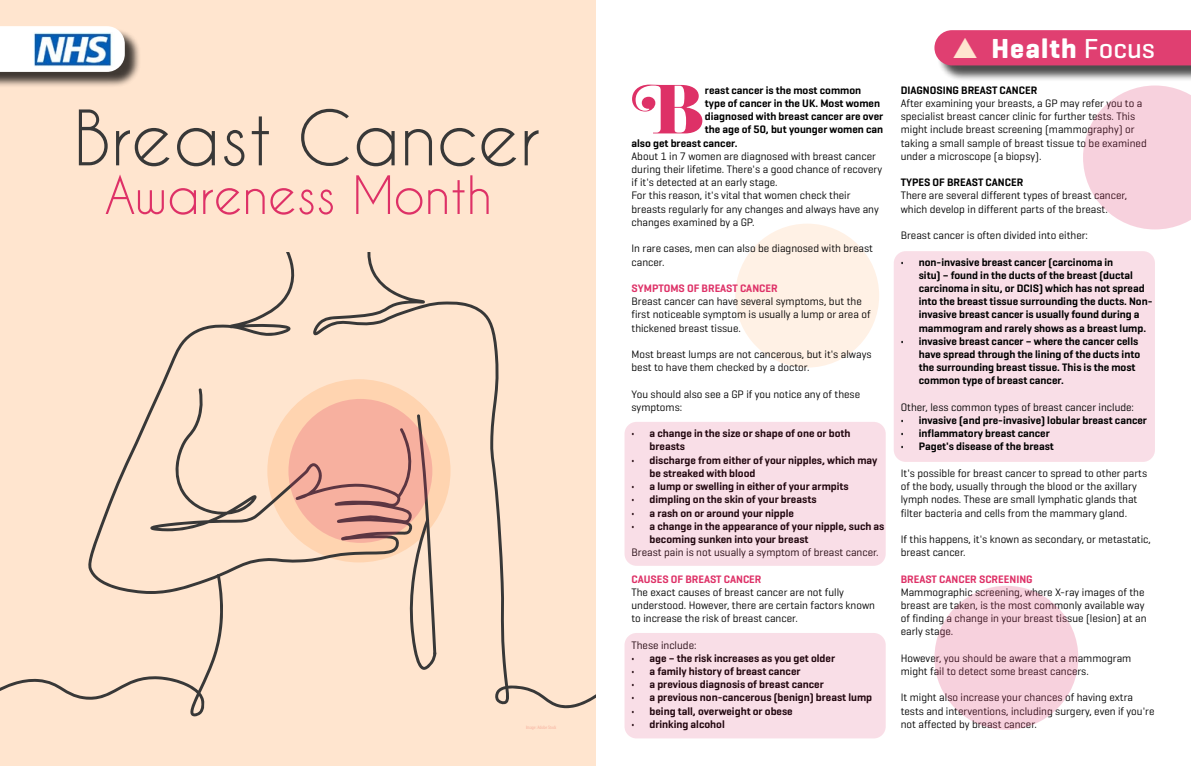
<style>
.page{position:relative;width:1191px;height:766px;background:#fff}
.page>*{position:absolute;margin:0;border:0;box-sizing:border-box;transform-origin:0 0}
.t1{font:60.5px "Eloquent JF Pro";color:#de3167}
.t2{font:700 28px "Geogrotesque";letter-spacing:.04em;color:#fff}
.t3{font:11px/13.2px "Geogrotesque";color:#000}
.t4{font:600 11px/13.2px "Geogrotesque";color:#000}
.t5{font:600 11px "Geogrotesque";color:#de3167}
.t6{font:condensed 5px "Myriad Pro";color:#f8b4a1}
.s1{font-weight:500}
</style>
<div class="page">
<div style="left:735px;top:223px;width:144px;height:144px;background:#fff1e5;border-radius:50%"></div>
<div style="left:0;top:0;width:595px;height:765px;background:#ffe5cf"></div>
<div style="left:893px;top:251px;width:262px;height:211px;background:#f9dee7;border-radius:12px"></div>
<svg style="left:88px;top:272px;width:225px;height:303px"></svg>
<svg style="left:0;top:573px;width:224px;height:143px"></svg>
<svg style="left:313px;top:272px;width:282px;height:436px"></svg>
<svg style="left:397px;top:414px;width:39px;height:255px"></svg>
<div style="left:936px;top:32px;width:255px;height:50px;background:#000;opacity:.75"></div>
<div style="left:624px;top:422px;width:261px;height:143px;background:#f9dee7;border-radius:12px"></div>
<div style="left:21px;top:210px;width:242px;height:98px;background:#ffe5cf"></div>
<div style="left:0;top:28px;width:141px;height:60px;background:#000;opacity:.75"></div>
<svg style="left:0;top:26px;width:125px;height:46px"></svg>
<img style="left:24px;top:32px;width:90px;height:34px">
<svg style="left:78px;top:109px;width:461px;height:163px"></svg>
<svg style="left:288px;top:399px;width:144px;height:143px;fill:#f7b09f"></svg>
<div style="left:934px;top:585px;width:144px;height:144px;background:#f7d1dd;border-radius:50%"></div>
<svg style="left:1083px;top:85px;width:108px;height:144px"></svg>
<div style="left:624px;top:632px;width:261px;height:106px;background:#f9dee7;border-radius:12px"></div>
<div style="left:934px;top:30px;width:257px;height:35px;background:#e03f71"></div>
<h1 class="t1" style="left:631px;top:77px;width:75px">B</h1>
<p class="t4" style="left:705px;top:83px;width:158px">reast cancer is the most common</p>
<p class="t4" style="left:705px;top:96px;width:177px">type of cancer in the UK. Most women</p>
<p class="t4" style="left:705px;top:110px;width:180px">diagnosed with breast cancer are over</p>
<p class="t4" style="left:705px;top:123px;width:180px">the age of 50, but younger women can</p>
<p class="t4" style="left:631px;top:136px;width:107px">also get breast cancer.</p>
<p class="t3" style="left:631px;top:149px;width:252px">About 1 in 7 women are diagnosed with breast cancer during their lifetime. There's a good chance of recovery if it's detected at an early stage.<br>For this reason, it's vital that women check their breasts regularly for any changes and always have any changes examined by a GP.</p>
<p class="t3" style="left:631px;top:241px;width:243px">In rare cases, men can also be diagnosed with breast cancer.</p>
<p class="t5" style="left:631px;top:281px;width:148px">SYMPTOMS OF BREAST CANCER</p>
<p class="t3" style="left:631px;top:294px;width:240px">Breast cancer can have several symptoms, but the first noticeable symptom is usually a lump or area of thickened breast tissue.</p>
<p class="t3" style="left:631px;top:347px;width:241px">Most breast lumps are not cancerous, but it's always best to have them checked by a doctor.</p>
<p class="t3" style="left:631px;top:387px;width:230px">You should also see a GP if you notice any of these symptoms:</p>
<p class="t4" style="left:649px;top:426px;width:202px;text-indent:-18px">• a change in the size or shape of one or both breasts</p>
<p class="t4" style="left:649px;top:453px;width:229px;text-indent:-18px">• discharge from either of your nipples, which may be streaked with blood</p>
<p class="t4" style="left:631px;top:479px;width:219px">• a lump or swelling in either of your armpits</p>
<p class="t4" style="left:631px;top:492px;width:186px">• dimpling on the skin of your breasts</p>
<p class="t4" style="left:631px;top:506px;width:164px">• a rash on or around your nipple</p>
<p class="t4" style="left:649px;top:519px;width:236px;text-indent:-18px">• a change in the appearance of your nipple, such as becoming sunken into your breast</p>
<p class="t3" style="left:631px;top:545px;width:249px">Breast pain is not usually a symptom of breast cancer.</p>
<p class="t5" style="left:631px;top:571px;width:131px">CAUSES OF BREAST CANCER</p>
<p class="t3" style="left:631px;top:585px;width:245px">The exact causes of breast cancer are not fully understood. However, there are certain factors known to increase the risk of breast cancer.</p>
<p class="t3" style="left:631px;top:637px;width:66px">These include:</p>
<p class="t4" style="left:631px;top:651px;width:205px">• age – the risk increases as you get older</p>
<p class="t4" style="left:631px;top:664px;width:171px">• a family history of breast cancer</p>
<p class="t4" style="left:631px;top:677px;width:194px">• a previous diagnosis of breast cancer</p>
<p class="t4" style="left:631px;top:690px;width:242px">• a previous non-cancerous (benign) breast lump</p>
<p class="t4" style="left:631px;top:704px;width:163px">• being tall, overweight or obese</p>
<p class="t6" style="left:526px;top:723px;width:32px">Image: Adobe Stock</p>
<p class="t4" style="left:631px;top:717px;width:95px">• drinking alcohol</p>
<h2 class="t2" style="left:991px;top:31px;width:165px">Health <span class="s1">Focus</span></h2>
<p class="t4" style="left:900px;top:83px;width:138px">DIAGNOSING BREAST CANCER</p>
<p class="t3" style="left:900px;top:96px;width:247px">After examining your breasts, a GP may refer you to a specialist breast cancer clinic for further tests. This might include breast screening (mammography) or taking a small sample of breast tissue to be examined under a microscope (a biopsy).</p>
<p class="t4" style="left:900px;top:176px;width:124px">TYPES OF BREAST CANCER</p>
<p class="t3" style="left:900px;top:189px;width:228px">There are several different types of breast cancer, which develop in different parts of the breast.</p>
<p class="t3" style="left:900px;top:228px;width:189px">Breast cancer is often divided into either:</p>
<p class="t4" style="left:918px;top:255px;width:235px;text-indent:-18px">• non-invasive breast cancer (carcinoma in<br>situ) – found in the ducts of the breast (ductal carcinoma in situ, or DCIS) which has not spread into the breast tissue surrounding the ducts. Non&shy;invasive breast cancer is usually found during a mammogram and rarely shows as a breast lump.</p>
<p class="t4" style="left:918px;top:334px;width:223px;text-indent:-18px">• invasive breast cancer – where the cancer cells have spread through the lining of the ducts into the surrounding breast tissue. This is the most common type of breast cancer.</p>
<p class="t3" style="left:900px;top:400px;width:235px">Other, less common types of breast cancer include:</p>
<p class="t4" style="left:900px;top:413px;width:248px">• invasive (and pre-invasive) lobular breast cancer</p>
<p class="t4" style="left:900px;top:426px;width:151px">• inflammatory breast cancer</p>
<p class="t4" style="left:900px;top:440px;width:155px">• Paget's disease of the breast</p>
<p class="t3" style="left:900px;top:466px;width:248px">It's possible for breast cancer to spread to other parts of the body, usually through the blood or the axillary lymph nodes. These are small lymphatic glands that filter bacteria and cells from the mammary gland.</p>
<p class="t3" style="left:900px;top:532px;width:252px">If this happens, it's known as secondary, or metastatic, breast cancer.</p>
<p class="t5" style="left:900px;top:571px;width:133px">BREAST CANCER SCREENING</p>
<p class="t3" style="left:900px;top:585px;width:247px">Mammographic screening, where X-ray images of the breast are taken, is the most commonly available way of finding a change in your breast tissue (lesion) at an early stage.</p>
<p class="t3" style="left:900px;top:651px;width:232px">However, you should be aware that a mammogram might fail to detect some breast cancers.</p>
<p class="t3" style="left:900px;top:690px;width:255px">It might also increase your chances of having extra tests and interventions, including surgery, even if you're not affected by breast cancer.</p>
</div>
